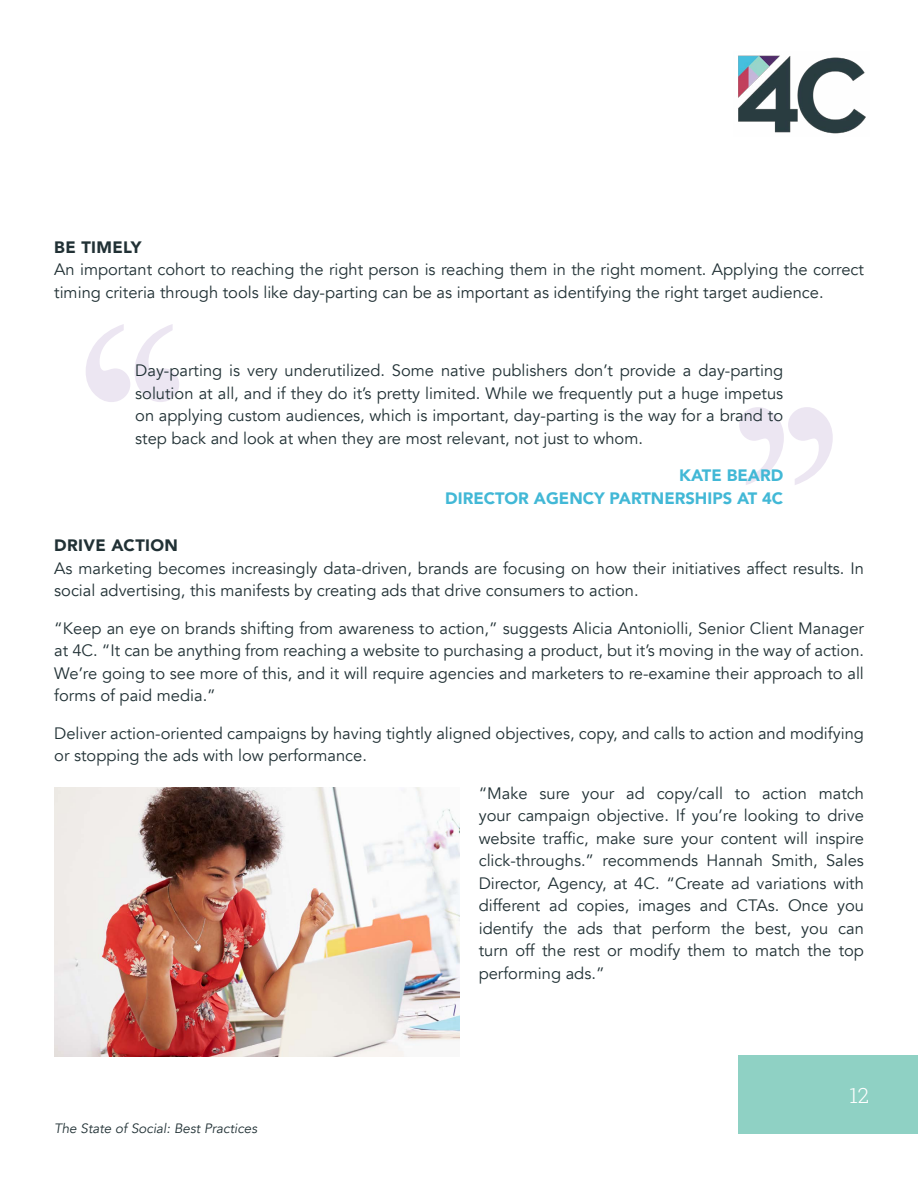
<style>
.page{position:relative;width:918px;height:1188px;background:#fff}
.page>*{position:absolute;margin:0;border:0;box-sizing:border-box;transform-origin:0 0}
.t1{font:300 21px "Roboto Slab";color:#fff}
.t2{font:16.5px/22.5px "Avenir";color:#213135}
.t3{font:900 16.5px/22.5px "Avenir";color:#42b8d6;text-align:right}
.t4{font:900 16.5px "Avenir";letter-spacing:.02em;color:#213135}
.t5{font:italic 13.5px "Avenir";color:#213135}
</style>
<div class="page">
<img style="left:738px;top:55px;width:128px;height:79px">
<div style="left:739px;top:1055px;width:179px;height:79px;background:#8fd1c4"></div>
<svg style="left:739px;top:407px;width:94px;height:78px"></svg>
<svg style="left:86px;top:324px;width:93px;height:78px"></svg>
<img style="left:54px;top:788px;width:405px;height:268px">
<p class="t4" style="left:54px;top:233px;width:89px">BE TIMELY</p>
<p class="t2" style="left:54px;top:258px;width:811px">An important cohort to reaching the right person is reaching them in the right moment. Applying the correct timing criteria through tools like day-parting can be as important as identifying the right target audience.</p>
<p class="t2" style="left:135px;top:360px;width:650px;text-align:justify">Day-parting is very underutilized. Some native publishers don’t provide a day-parting solution at all, and if they do it’s pretty limited. While we frequently put a huge impetus on applying custom audiences, which is important, day-parting is the way for a brand to step back and look at when they are most relevant, not just to whom.</p>
<p class="t3" style="left:445px;top:464px;width:339px">KATE BEARD<br>DIRECTOR AGENCY PARTNERSHIPS AT 4C</p>
<p class="t4" style="left:54px;top:531px;width:125px">DRIVE ACTION</p>
<p class="t2" style="left:54px;top:557px;width:811px">As marketing becomes increasingly data-driven, brands are focusing on how their initiatives affect results. In social advertising, this manifests by creating ads that drive consumers to action.</p>
<p class="t2" style="left:54px;top:617px;width:811px;text-align:justify">“Keep an eye on brands shifting from awareness to action,” suggests Alicia Antoniolli, Senior Client Manager at 4C. “It can be anything from reaching a website to purchasing a product, but it’s moving in the way of action.<br>We’re going to see more of this, and it will require agencies and marketers to re-examine their approach to all forms of paid media.”</p>
<p class="t2" style="left:54px;top:722px;width:811px">Deliver action-oriented campaigns by having tightly aligned objectives, copy, and calls to action and modifying or stopping the ads with low performance.</p>
<p class="t2" style="left:479px;top:782px;width:387px;text-align:justify">“Make sure your ad copy/call to action match your campaign objective. If you’re looking to drive website traffic, make sure your content will inspire click-throughs.” recommends Hannah Smith, Sales Director, Agency, at 4C. “Create ad variations with different ad copies, images and CTAs. Once you identify the ads that perform the best, you can turn off the rest or modify them to match the top performing ads.”</p>
<p class="t5" style="left:54px;top:1120px;width:205px">The State of Social: Best Practices</p>
<p class="t1" style="left:849px;top:1081px;width:21px">12</p>
</div>
